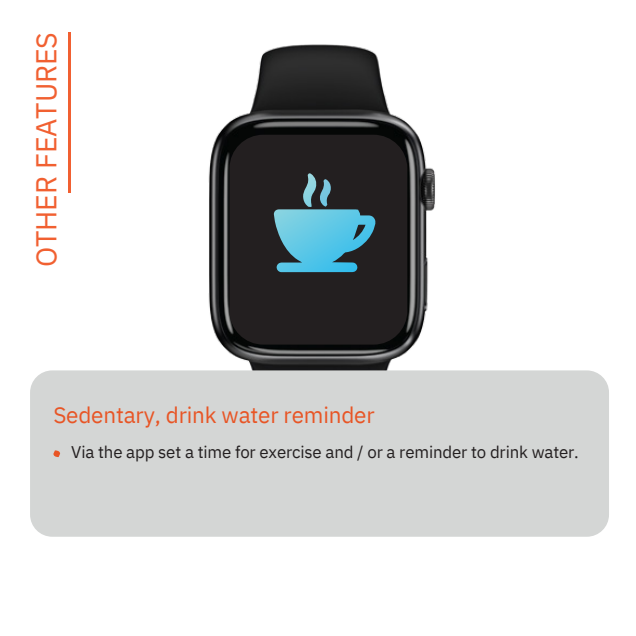
<style>
.page{position:relative;width:636px;height:636px;background:#fff}
.page>*{position:absolute;margin:0;border:0;box-sizing:border-box;transform-origin:0 0}
.t1{font:28.8px "IBM Plex Sans";letter-spacing:-.005em;color:#f16031}
.t2{font:22.4px "IBM Plex Sans";letter-spacing:-.01em;color:#e85525}
.t3{font:16.8px "IBM Plex Sans";letter-spacing:-.01em;color:#231f20}
</style>
<div class="page">
<img style="left:68px;top:32px;width:367px;height:338px">
<hr style="left:68px;top:33px;width:3px;height:160px;background:#f16031">
<svg style="left:213px;top:120px;width:211px;height:243px;background:#312f30"></svg>
<div style="left:30px;top:370px;width:579px;height:167px;background:#d4d6d5;border-radius:22px"></div>
<svg style="left:53px;top:450px;width:7px;height:7px"></svg>
<svg style="left:274px;top:173px;width:101px;height:99px;background:#437989"></svg>
<p class="t1" style="left:27px;top:267px;width:236px;rotate:-90deg">OTHER FEATURES</p>
<h1 class="t2" style="left:53px;top:400px;width:323px">Sedentary, drink water reminder</h1>
<p class="t3" style="left:71px;top:441px;width:509px">Via the app set a time for exercise and / or a reminder to drink water.</p>
</div>
